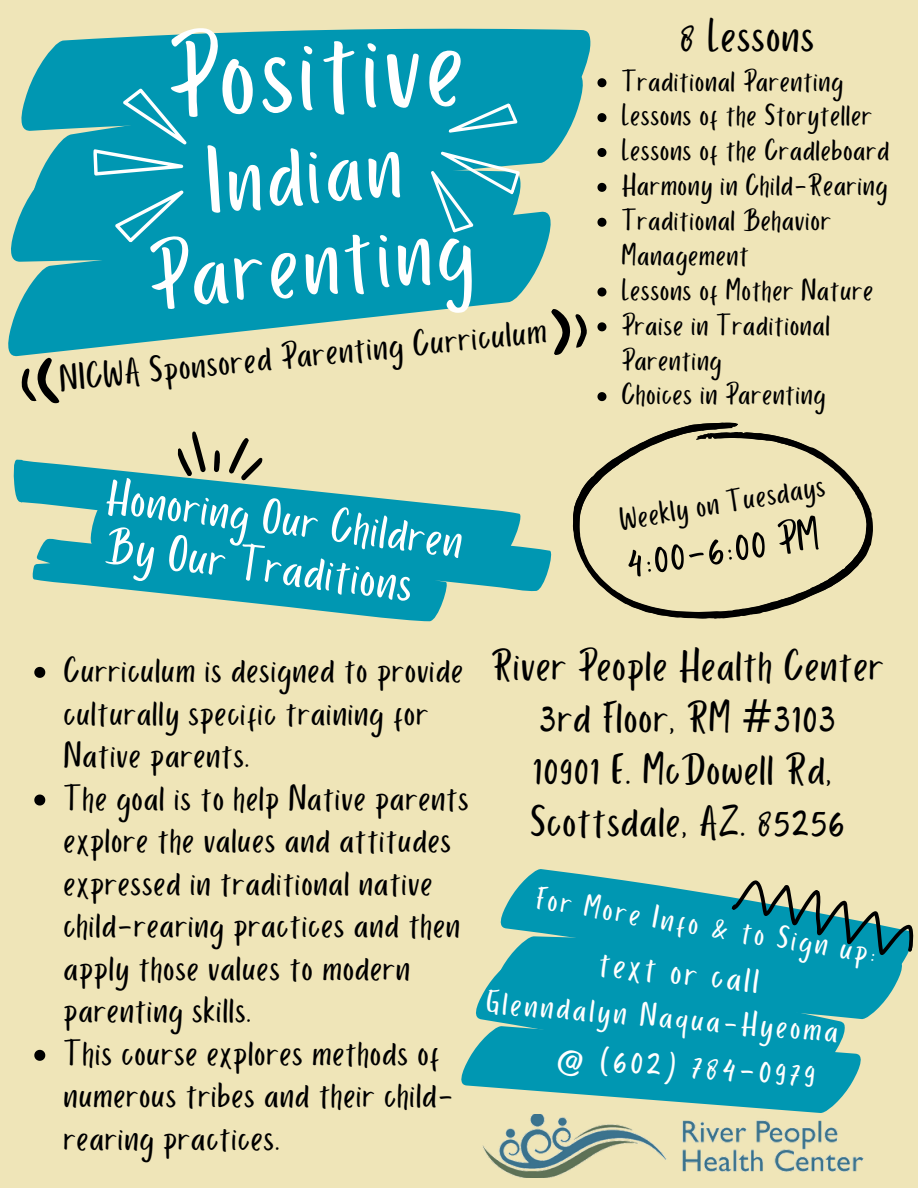
<style>
.page{position:relative;width:918px;height:1188px;background:#efe5b8}
.page>*{position:absolute;margin:0;border:0;box-sizing:border-box;transform-origin:0 0}
.t1{font:121.5px "Porcelain";color:#fff}
.t2{font:99px "Porcelain";color:#fff}
.t3{font:96.9px "Porcelain";color:#fff}
.t4{font:52.5px "Porcelain";color:#fff}
.t5{font:51.15px "Porcelain";color:#fff}
.t6{font:48px "Porcelain";letter-spacing:.035em;color:#000}
.t7{font:47.25px "Porcelain";color:#000}
.t8{font:45.9px/51.9px "Porcelain";letter-spacing:.035em;color:#000;text-align:center}
.t9{font:38.55px "Porcelain";color:#000}
.t10{font:38.55px "Porcelain";color:#fff}
.t11{font:37.65px/42.6px "Porcelain";letter-spacing:.035em;color:#000}
.t12{font:37.65px "Porcelain";color:#fff}
.t13{font:34.5px "Porcelain";color:#fff}
.t14{font:33.45px "Porcelain";color:#fff}
.t15{font:32.85px "Porcelain";color:#000}
.t16{font:31.5px/34.8px "Porcelain";letter-spacing:.035em;color:#000}
.s1{font-family:"Noto Sans"}
</style>
<div class="page">
<svg style="left:36px;top:28px;width:555px;height:43px;background:#1ca0b2"></svg>
<svg style="left:21px;top:71px;width:563px;height:97px;background:#149db2"></svg>
<div style="left:22px;top:168px;width:391px;height:42px;background:#0097b2"></div>
<svg style="left:8px;top:210px;width:543px;height:145px;fill:#0097b2"></svg>
<svg style="left:413px;top:86px;width:132px;height:162px;background:#21a3b7"></svg>
<svg style="left:88px;top:86px;width:102px;height:160px;background:#1ca2ba"></svg>
<svg style="left:12px;top:351px;width:65px;height:53px"></svg>
<svg style="left:572px;top:422px;width:301px;height:197px"></svg>
<img style="left:490px;top:1159px;width:373px;height:19px">
<svg style="left:13px;top:459px;width:539px;height:163px;fill:#0097b2"></svg>
<svg style="left:229px;top:438px;width:34px;height:44px"></svg>
<svg style="left:176px;top:431px;width:45px;height:46px"></svg>
<svg style="left:520px;top:869px;width:135px;height:16px"></svg>
<svg style="left:500px;top:885px;width:402px;height:132px;background:#1ca0b2"></svg>
<div style="left:492px;top:951px;width:355px;height:29px;background:#0097b2"></div>
<svg style="left:461px;top:980px;width:407px;height:179px;fill:#0097b2"></svg>
<svg style="left:731px;top:880px;width:183px;height:87px"></svg>
<svg style="left:34px;top:667px;width:11px;height:11px"></svg>
<svg style="left:34px;top:795px;width:11px;height:11px"></svg>
<svg style="left:34px;top:1050px;width:11px;height:11px"></svg>
<svg style="left:597px;top:78px;width:9px;height:9px"></svg>
<svg style="left:597px;top:113px;width:9px;height:9px"></svg>
<svg style="left:597px;top:148px;width:9px;height:9px"></svg>
<svg style="left:597px;top:183px;width:9px;height:9px"></svg>
<svg style="left:597px;top:218px;width:9px;height:9px"></svg>
<svg style="left:533px;top:287px;width:73px;height:68px"></svg>
<svg style="left:597px;top:392px;width:9px;height:9px"></svg>
<p class="t1" style="left:166px;top:12px;width:297px;rotate:-2deg">Positive</p>
<p class="t3" style="left:202px;top:131px;width:197px;rotate:-5deg">Indian</p>
<p class="t2" style="left:145px;top:225px;width:326px;rotate:-5deg">Parenting</p>
<h2 class="t9" style="left:58px;top:360px;width:491px;rotate:-6deg">NICWA Sponsored Parenting Curriculum</h2>
<h6 class="t5" style="left:110px;top:470px;width:360px;rotate:7deg">Honoring Our Children</h6>
<p class="t4" style="left:110px;top:518px;width:310px;rotate:7deg">By Our Traditions</p>
<p class="t6" style="left:680px;top:11px;width:135px">8 Lessons</p>
<p class="t16" style="left:622px;top:65px;width:223px">Traditional Parenting</p>
<p class="t16" style="left:622px;top:100px;width:252px">Lessons of the Storyteller</p>
<h4 class="t16" style="left:622px;top:135px;width:269px">Lessons of the Cradleboard</h4>
<p class="t16" style="left:622px;top:170px;width:267px">Harmony in Child-Rearing</p>
<p class="t16" style="left:622px;top:205px;width:211px">Traditional Behavior<br>Management</p>
<h3 class="t16" style="left:622px;top:274px;width:253px">Lessons of Mother Nature</h3>
<h3 class="t16" style="left:622px;top:309px;width:210px">Praise in Traditional<br>Parenting</h3>
<p class="t16" style="left:622px;top:379px;width:205px">Choices in Parenting</p>
<p class="t15" style="left:617px;top:501px;width:209px;rotate:-9deg">Weekly on Tuesdays</p>
<h2 class="t7" style="left:623px;top:538px;width:195px;rotate:-9deg">4:00-6:00 PM</h2>
<p class="t11" style="left:64px;top:651px;width:400px">Curriculum is designed to provide culturally specific training for<br>Native parents.</p>
<p class="t11" style="left:64px;top:779px;width:406px">The goal is to help Native parents explore the values and attitudes expressed in traditional native child-rearing practices and then apply those values to modern parenting skills.</p>
<p class="t11" style="left:64px;top:1034px;width:391px">This course explores methods of numerous tribes and their child&shy;rearing practices.</p>
<h1 class="t8" style="left:492px;top:642px;width:393px">River People Health Center<br>3rd Floor, RM <span class="s1">#</span>3103<br>10901 E. McDowell Rd,<br>Scottsdale, AZ. 85256</h1>
<h3 class="t14" style="left:539px;top:881px;width:346px;rotate:9deg">For More Info &amp; to Sign up:</h3>
<p class="t13" style="left:488px;top:983px;width:354px;rotate:5deg">Glenndalyn Naqua-Hyeoma</p>
<p class="t12" style="left:601px;top:944px;width:162px;rotate:6deg">text or call</p>
<p class="t10" style="left:558px;top:1036px;width:261px;rotate:4deg">@ (602) 784-0979</p>
</div>
